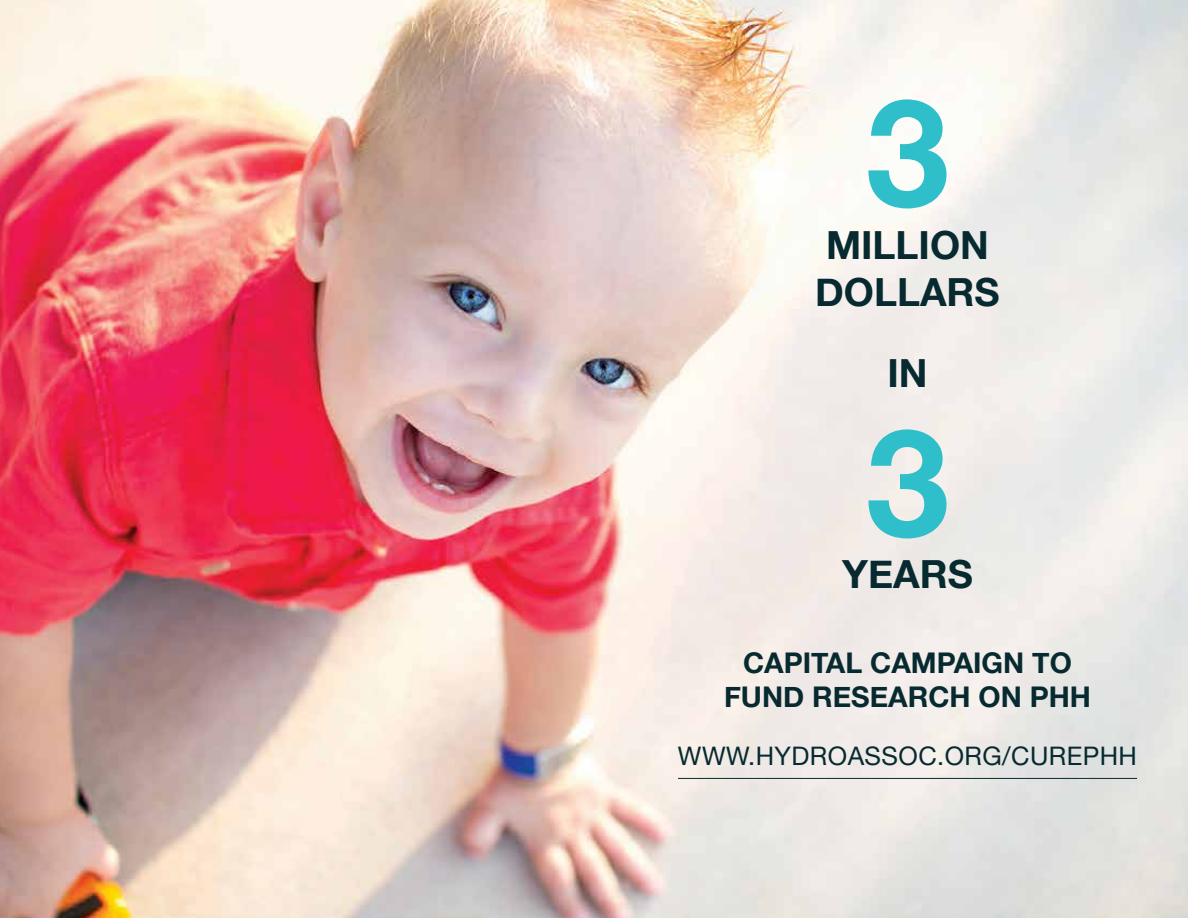
<style>
.page{position:relative;width:1188px;height:918px;background:#fff}
.page>*{position:absolute;margin:0;border:0;box-sizing:border-box;transform-origin:0 0}
.t1{font:700 150px "Helvetica Neue";color:#2ebfca}
.t2{font:700 38.7px/46.5px "Helvetica Neue";color:#072a30}
.t3{font:700 28.5px/34.2px "Helvetica Neue";color:#072a30;text-align:center}
.t4{font:25.5px "Helvetica Neue";letter-spacing:.015em;color:#072a30}
</style>
<div class="page">
<img style="left:0;top:0;width:1188px;height:918px">
<hr style="left:678px;top:778px;width:459px;height:1px;background:#072a30">
<h1 class="t1" style="left:866px;top:35px;width:85px">3</h1>
<h2 class="t2" style="left:815px;top:223px;width:186px">MILLION<br>DOLLARS</h2>
<h2 class="t2" style="left:887px;top:351px;width:42px">IN</h2>
<h1 class="t1" style="left:866px;top:365px;width:85px">3</h1>
<h2 class="t2" style="left:842px;top:552px;width:132px">YEARS</h2>
<p class="t3" style="left:724px;top:646px;width:368px">CAPITAL CAMPAIGN TO<br>FUND RESEARCH ON PHH</p>
<p class="t4" style="left:678px;top:737px;width:460px">WWW.HYDROASSOC.ORG/CUREPHH</p>
</div>
